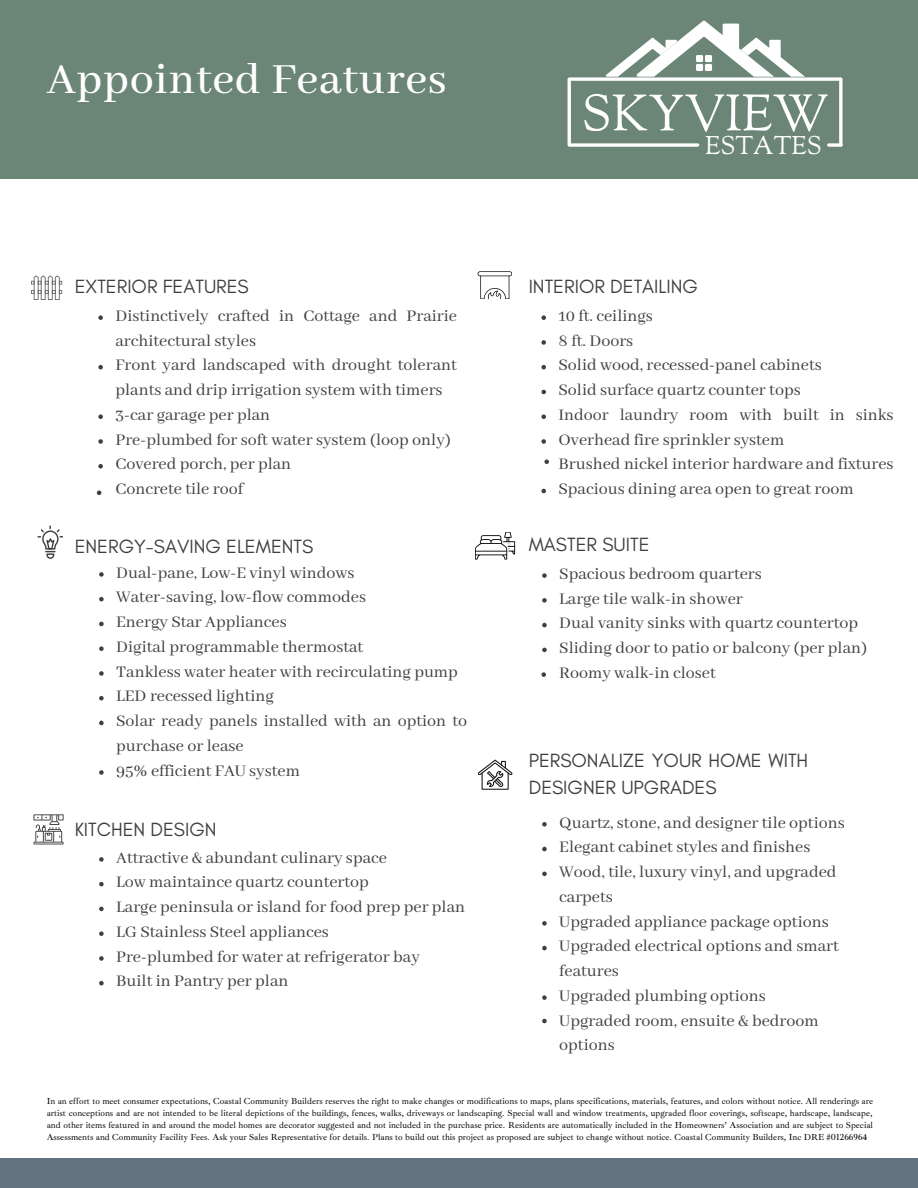
<style>
.page{position:relative;width:918px;height:1188px;background:#fff}
.page>*{position:absolute;margin:0;border:0;box-sizing:border-box;transform-origin:0 0}
.t1{font:50.7px "Sorts Mill Goudy";color:#fff}
.t2{font:500 48px "Abhaya Libre";letter-spacing:.015em;color:#fff}
.t3{font:25.35px "Sorts Mill Goudy";color:#fff}
.t4{font:19.5px/27px "Glacial Indifference";color:#3f3f3f}
.t5{font:18px/24.8px "Abhaya Libre";color:#3f3f3f}
.t6{font:9px/12px "Ibarra Real Nova";color:#000;text-align:justify}
</style>
<div class="page">
<div style="left:0;top:1159px;width:918px;height:29px;background:#637480"></div>
<div style="left:0;top:0;width:918px;height:178px;background:#6b8677"></div>
<svg style="left:569px;top:143px;width:129px;height:4px"></svg>
<hr style="left:568px;top:79px;width:3px;height:66px;background:#fff">
<svg style="left:569px;top:77px;width:272px;height:4px"></svg>
<svg style="left:605px;top:20px;width:200px;height:57px"></svg>
<svg style="left:839px;top:79px;width:4px;height:66px"></svg>
<svg style="left:829px;top:143px;width:12px;height:4px"></svg>
<svg style="left:31px;top:275px;width:31px;height:25px"></svg>
<svg style="left:33px;top:814px;width:31px;height:30px"></svg>
<svg style="left:37px;top:526px;width:26px;height:33px"></svg>
<svg style="left:98px;top:315px;width:5px;height:5px"></svg>
<svg style="left:98px;top:365px;width:5px;height:4px"></svg>
<svg style="left:98px;top:414px;width:5px;height:5px"></svg>
<svg style="left:98px;top:439px;width:5px;height:5px"></svg>
<svg style="left:98px;top:464px;width:5px;height:4px"></svg>
<svg style="left:99px;top:572px;width:5px;height:5px"></svg>
<svg style="left:99px;top:597px;width:5px;height:4px"></svg>
<svg style="left:99px;top:622px;width:5px;height:4px"></svg>
<svg style="left:99px;top:646px;width:5px;height:5px"></svg>
<svg style="left:99px;top:671px;width:5px;height:5px"></svg>
<svg style="left:99px;top:696px;width:5px;height:4px"></svg>
<svg style="left:99px;top:721px;width:5px;height:4px"></svg>
<svg style="left:99px;top:770px;width:5px;height:5px"></svg>
<svg style="left:99px;top:857px;width:5px;height:5px"></svg>
<svg style="left:99px;top:882px;width:5px;height:4px"></svg>
<svg style="left:99px;top:907px;width:5px;height:4px"></svg>
<svg style="left:99px;top:931px;width:5px;height:5px"></svg>
<svg style="left:99px;top:956px;width:5px;height:5px"></svg>
<svg style="left:99px;top:981px;width:5px;height:4px"></svg>
<svg style="left:478px;top:271px;width:34px;height:28px"></svg>
<svg style="left:478px;top:760px;width:35px;height:30px"></svg>
<svg style="left:475px;top:532px;width:40px;height:28px"></svg>
<svg style="left:541px;top:315px;width:5px;height:5px"></svg>
<svg style="left:541px;top:340px;width:5px;height:5px"></svg>
<svg style="left:541px;top:365px;width:5px;height:4px"></svg>
<svg style="left:541px;top:390px;width:5px;height:4px"></svg>
<svg style="left:541px;top:414px;width:5px;height:5px"></svg>
<svg style="left:541px;top:439px;width:5px;height:5px"></svg>
<svg style="left:541px;top:489px;width:5px;height:4px"></svg>
<svg style="left:542px;top:573px;width:5px;height:5px"></svg>
<svg style="left:542px;top:598px;width:5px;height:5px"></svg>
<svg style="left:542px;top:623px;width:5px;height:4px"></svg>
<svg style="left:542px;top:648px;width:5px;height:4px"></svg>
<svg style="left:541px;top:672px;width:5px;height:5px"></svg>
<svg style="left:542px;top:822px;width:5px;height:5px"></svg>
<svg style="left:542px;top:847px;width:5px;height:4px"></svg>
<svg style="left:542px;top:872px;width:5px;height:4px"></svg>
<svg style="left:542px;top:921px;width:5px;height:5px"></svg>
<svg style="left:542px;top:946px;width:5px;height:4px"></svg>
<svg style="left:542px;top:995px;width:5px;height:5px"></svg>
<svg style="left:542px;top:1019px;width:5px;height:4px"></svg>
<svg style="left:97px;top:491px;width:4px;height:4px"></svg>
<svg style="left:544px;top:459px;width:5px;height:5px"></svg>
<p class="t2" style="left:47px;top:53px;width:402px">Appointed Features</p>
<p class="t4" style="left:75px;top:273px;width:176px">EXTERIOR FEATURES</p>
<p class="t5" style="left:115px;top:304px;width:343px">Distinctively crafted in Cottage and Prairie architectural styles</p>
<p class="t5" style="left:115px;top:354px;width:343px">Front yard landscaped with drought tolerant plants and drip irrigation system with timers</p>
<p class="t5" style="left:115px;top:403px;width:156px">3-car garage per plan</p>
<p class="t5" style="left:115px;top:428px;width:337px">Pre-plumbed for soft water system (loop only)</p>
<p class="t5" style="left:115px;top:453px;width:177px">Covered porch, per plan</p>
<p class="t5" style="left:115px;top:477px;width:129px">Concrete tile roof</p>
<p class="t1" style="left:581px;top:82px;width:249px">SKYVIEW</p>
<p class="t3" style="left:705px;top:130px;width:118px">ESTATES</p>
<p class="t4" style="left:529px;top:273px;width:171px">INTERIOR DETAILING</p>
<p class="t5" style="left:559px;top:304px;width:96px">10 ft. ceilings</p>
<p class="t5" style="left:559px;top:329px;width:76px">8 ft. Doors</p>
<p class="t5" style="left:559px;top:354px;width:265px">Solid wood, recessed-panel cabinets</p>
<p class="t5" style="left:559px;top:378px;width:244px">Solid surface quartz counter tops</p>
<p class="t5" style="left:559px;top:403px;width:337px">Indoor laundry room with built in sinks<br>Overhead fire sprinkler system</p>
<p class="t5" style="left:559px;top:453px;width:336px">Brushed nickel interior hardware and fixtures</p>
<p class="t5" style="left:559px;top:477px;width:297px">Spacious dining area open to great room</p>
<p class="t4" style="left:75px;top:532px;width:240px">ENERGY-SAVING ELEMENTS</p>
<p class="t4" style="left:529px;top:531px;width:122px">MASTER SUITE</p>
<p class="t5" style="left:116px;top:561px;width:240px">Dual-pane, Low-E vinyl windows</p>
<p class="t5" style="left:116px;top:586px;width:251px">Water-saving, low-flow commodes</p>
<p class="t5" style="left:116px;top:610px;width:172px">Energy Star Appliances</p>
<p class="t5" style="left:116px;top:635px;width:249px">Digital programmable thermostat</p>
<p class="t5" style="left:116px;top:660px;width:343px">Tankless water heater with recirculating pump</p>
<p class="t5" style="left:116px;top:685px;width:159px">LED recessed lighting</p>
<p class="t5" style="left:116px;top:709px;width:352px">Solar ready panels installed with an option to purchase or lease</p>
<p class="t5" style="left:116px;top:759px;width:185px">95% efficient FAU system</p>
<p class="t4" style="left:75px;top:815px;width:143px">KITCHEN DESIGN</p>
<p class="t5" style="left:116px;top:846px;width:272px">Attractive &amp; abundant culinary space</p>
<p class="t5" style="left:116px;top:871px;width:254px">Low maintaince quartz countertop</p>
<p class="t5" style="left:116px;top:895px;width:350px">Large peninsula or island for food prep per plan</p>
<p class="t5" style="left:116px;top:920px;width:214px">LG Stainless Steel appliances</p>
<p class="t5" style="left:116px;top:945px;width:305px">Pre-plumbed for water at refrigerator bay</p>
<p class="t5" style="left:116px;top:970px;width:174px">Built in Pantry per plan</p>
<p class="t5" style="left:559px;top:562px;width:204px">Spacious bedroom quarters</p>
<p class="t5" style="left:559px;top:587px;width:185px">Large tile walk-in shower</p>
<p class="t5" style="left:559px;top:612px;width:309px">Dual vanity sinks with quartz countertop<br>Sliding door to patio or balcony (per plan)</p>
<p class="t5" style="left:559px;top:661px;width:158px">Roomy walk-in closet</p>
<p class="t4" style="left:529px;top:747px;width:281px">PERSONALIZE YOUR HOME WITH<br>DESIGNER UPGRADES</p>
<p class="t5" style="left:559px;top:811px;width:287px">Quartz, stone, and designer tile options<br>Elegant cabinet styles and finishes<br>Wood, tile, luxury vinyl, and upgraded carpets</p>
<p class="t5" style="left:559px;top:910px;width:281px">Upgraded appliance package options<br>Upgraded electrical options and smart features</p>
<p class="t5" style="left:559px;top:984px;width:208px">Upgraded plumbing options</p>
<p class="t5" style="left:559px;top:1009px;width:261px">Upgraded room, ensuite &amp; bedroom options</p>
<p class="t6" style="left:47px;top:1095px;width:828px">In an effort to meet consumer expectations, Coastal Community Builders reserves the right to make changes or modifications to maps, plans specifications, materials, features, and colors without notice. All renderings are artist conceptions and are not intended to be literal depictions of the buildings, fences, walks, driveways or landscaping. Special wall and window treatments, upgraded floor coverings, softscape, hardscape, landscape, and other items featured in and around the model homes are decorator suggested and not included in the purchase price. Residents are automatically included in the Homeowners’ Association and are subject to Special Assessments and Community Facility Fees. Ask your Sales Representative for details. Plans to build out this project as proposed are subject to change without notice. Coastal Community Builders, Inc DRE #01266964</p>
</div>
